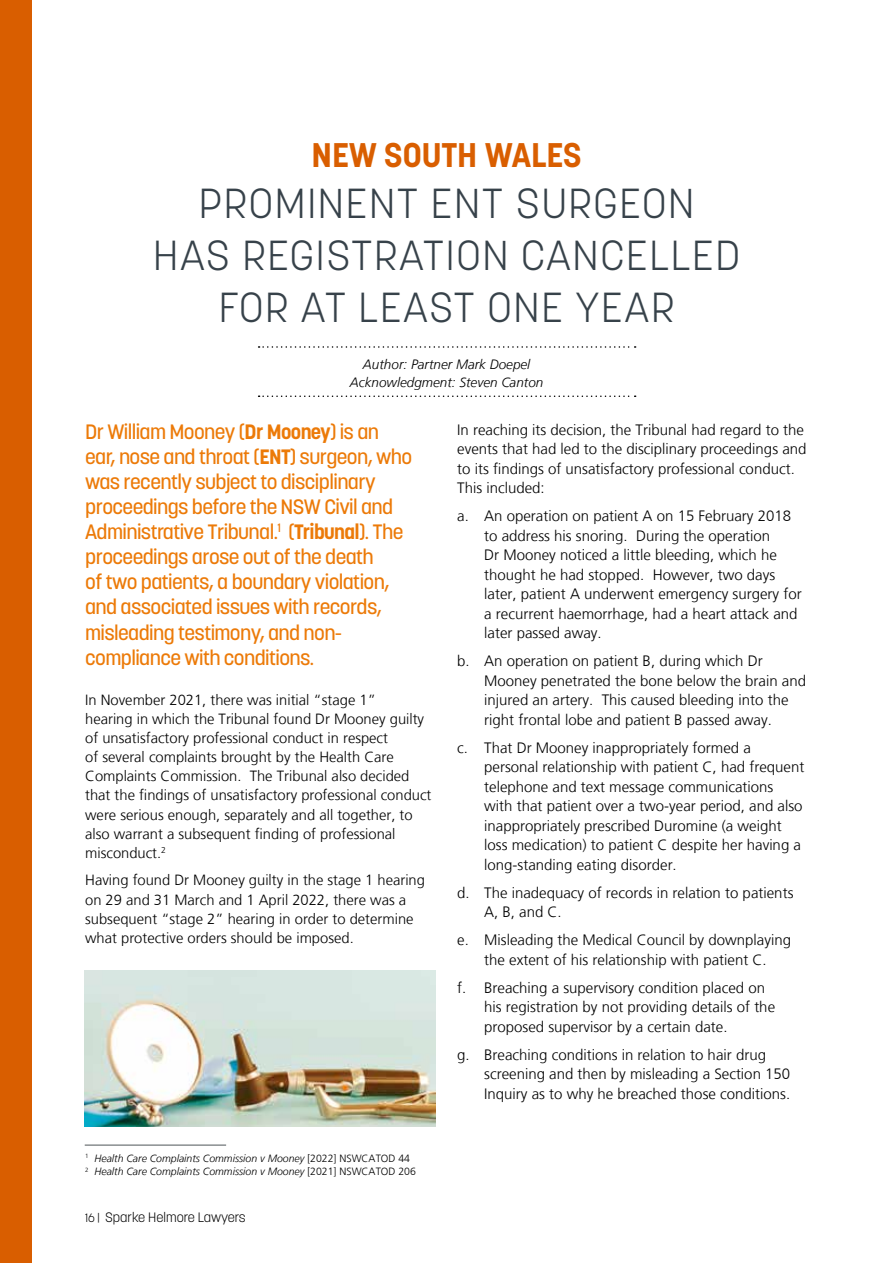
<style>
.page{position:relative;width:893px;height:1263px;background:#fff}
.page>*{position:absolute;margin:0;border:0;box-sizing:border-box;transform-origin:0 0}
.t1{font:300 41.7px/52.1px "Korolev";letter-spacing:.04em;color:#37424a;text-align:center}
.t2{font:700 33.9px "Korolev";color:#d95e00}
.t3{font:500 20.7px/25px "Korolev";letter-spacing:-.03em;color:#ec7a08}
.t4{font:300 15px/19.5px "Frutiger LT";color:#000}
.t5{font:300 14.7px/19.2px "Frutiger LT";color:#000}
.t6{font:italic 300 13.5px/18px "Frutiger LT";color:#000;text-align:center}
.t7{font:300 13.5px "Korolev";color:#000}
.t8{font:italic 300 10.5px/13.5px "Frutiger LT";color:#000}
.s1{font-weight:700}
.s2{font-style:normal}
.s3{font-size:12px}
</style>
<div class="page">
<svg style="left:259px;top:346px;width:377px;height:2px"></svg>
<svg style="left:259px;top:395px;width:377px;height:2px"></svg>
<div style="left:0;top:0;width:31px;height:1263px;background:#d95e00"></div>
<hr style="left:85px;top:1144px;width:141px;height:2px;background:#898d90">
<img style="left:85px;top:970px;width:351px;height:157px">
<h2 class="t2" style="left:312px;top:133px;width:272px">NEW SOUTH WALES</h2>
<h1 class="t1" style="left:153px;top:177px;width:588px">PROMINENT ENT SURGEON<br>HAS REGISTRATION CANCELLED<br>FOR AT LEAST ONE YEAR</h1>
<p class="t6" style="left:350px;top:355px;width:195px">Author: Partner Mark Doepel<br>Acknowledgment: Steven Canton</p>
<p class="t3" style="left:85px;top:419px;width:329px">Dr William Mooney (<span class="s1">Dr Mooney</span>) is an ear, nose and throat (<span class="s1">ENT</span>) surgeon, who was recently subject to disciplinary proceedings before the NSW Civil and Administrative Tribunal.<sup>1</sup> (<span class="s1">Tribunal</span>). The proceedings arose out of the death<br>of two patients, a boundary violation, and associated issues with records, misleading testimony, and non&shy;compliance with conditions.</p>
<p class="t5" style="left:85px;top:690px;width:348px">In November 2021, there was initial “stage 1”<br>hearing in which the Tribunal found Dr Mooney guilty of unsatisfactory professional conduct in respect<br>of several complaints brought by the Health Care Complaints Commission. The Tribunal also decided that the findings of unsatisfactory professional conduct were serious enough, separately and all together, to also warrant a subsequent finding of professional misconduct.<sup>2</sup></p>
<p class="t5" style="left:85px;top:871px;width:341px">Having found Dr Mooney guilty in the stage 1 hearing on 29 and 31 March and 1 April 2022, there was a subsequent “stage 2” hearing in order to determine what protective orders should be imposed.</p>
<p class="t4" style="left:457px;top:420px;width:351px">In reaching its decision, the Tribunal had regard to the events that had led to the disciplinary proceedings and to its findings of unsatisfactory professional conduct.<br>This included:</p>
<p class="t4" style="left:484px;top:507px;width:319px;text-indent:-27px">a. An operation on patient A on 15 February 2018 to address his snoring. During the operation<br>Dr Mooney noticed a little bleeding, which he thought he had stopped. However, two days later, patient A underwent emergency surgery for a recurrent haemorrhage, had a heart attack and later passed away.</p>
<p class="t4" style="left:484px;top:652px;width:323px;text-indent:-27px">b. An operation on patient B, during which Dr Mooney penetrated the bone below the brain and injured an artery. This caused bleeding into the right frontal lobe and patient B passed away.</p>
<p class="t4" style="left:484px;top:738px;width:322px;text-indent:-27px">c. That Dr Mooney inappropriately formed a personal relationship with patient C, had frequent telephone and text message communications with that patient over a two-year period, and also inappropriately prescribed Duromine (a weight loss medication) to patient C despite her having a long-standing eating disorder.</p>
<p class="t4" style="left:484px;top:883px;width:311px;text-indent:-27px">d. The inadequacy of records in relation to patients<br>A, B, and C.</p>
<p class="t4" style="left:457px;top:931px;width:335px;text-align:center">e. Misleading the Medical Council by downplaying the extent of his relationship with patient C.</p>
<p class="t4" style="left:484px;top:978px;width:292px;text-indent:-27px">f. Breaching a supervisory condition placed on his registration by not providing details of the proposed supervisor by a certain date.</p>
<p class="t4" style="left:484px;top:1045px;width:307px;text-indent:-27px">g. Breaching conditions in relation to hair drug screening and then by misleading a Section 150<br>Inquiry as to why he breached those conditions.</p>
<p class="t8" style="left:85px;top:1152px;width:332px"><sup>1</sup> Health Care Complaints Commission v Mooney <span class="s2">[2022] NSWCATOD 44<br></span><sup>2</sup> Health Care Complaints Commission v Mooney <span class="s2">[2021] NSWCATOD 206</span></p>
<p class="t7" style="left:85px;top:1209px;width:162px"><span class="s3">16 |</span> Sparke Helmore Lawyers</p>
</div>
